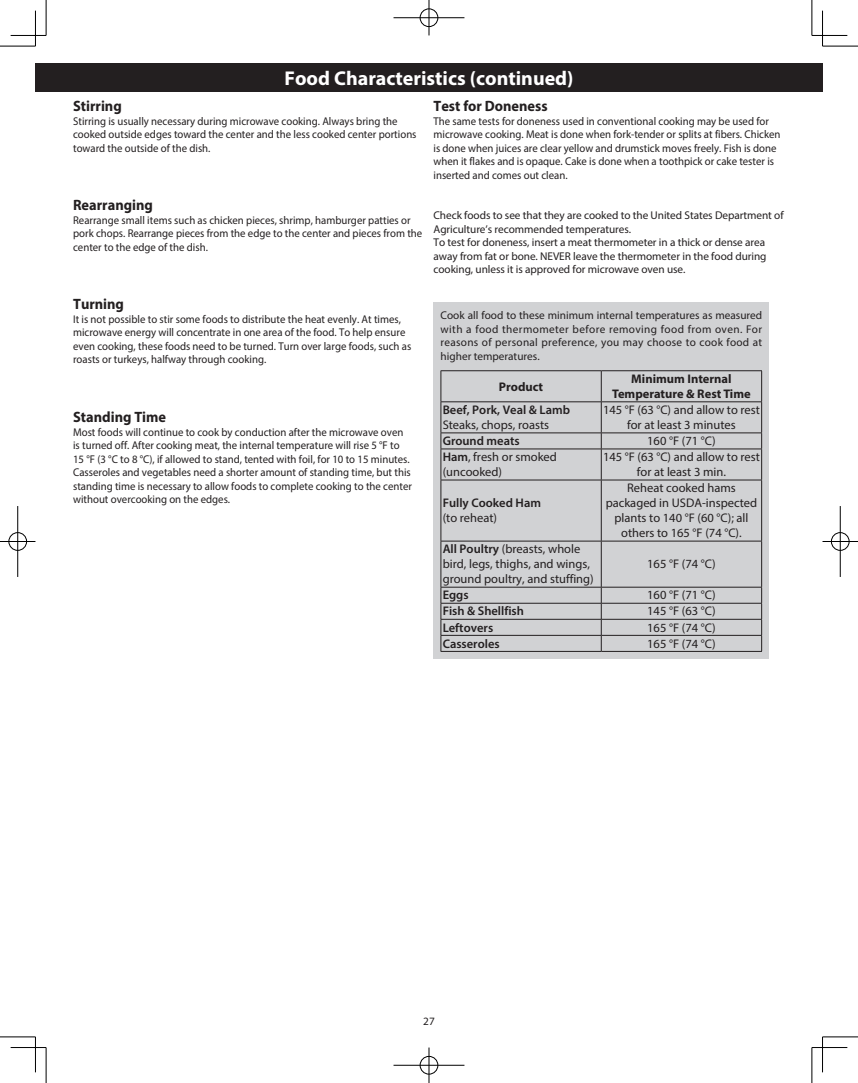
<style>
.page{position:relative;width:858px;height:1083px;background:#fff}
.page>*{position:absolute;margin:0;border:0;box-sizing:border-box;transform-origin:0 0}
.t1{font:700 20px "Myriad Pro";color:#fff}
.t2{font:700 15px "Myriad Pro";color:#231f20;scale:.96 1}
.t3{font:12.5px/15px "Myriad Pro";color:#231f20;text-align:center}
.t4{font:600 12.5px "Myriad Pro";color:#231f20}
.t5{font:700 12.5px/15px "Myriad Pro";color:#231f20;text-align:center}
.t6{font:11.25px/13.5px "Myriad Pro";color:#231f20;scale:.96 1}
.t7{font:11.25px/13.5px "Myriad Pro";color:#231f20}
.s1{font-weight:600}
</style>
<div class="page">
<div style="left:433px;top:302px;width:336px;height:356px;background:#d1d2d4"></div>
<hr style="left:440px;top:370px;width:161px;height:1px;background:#231f20">
<hr style="left:440px;top:371px;width:1px;height:30px;background:#231f20">
<hr style="left:601px;top:370px;width:160px;height:1px;background:#231f20">
<hr style="left:600px;top:371px;width:1px;height:30px;background:#231f20">
<hr style="left:761px;top:371px;width:1px;height:30px;background:#231f20">
<hr style="left:440px;top:402px;width:1px;height:30px;background:#231f20">
<hr style="left:600px;top:402px;width:1px;height:30px;background:#231f20">
<hr style="left:761px;top:402px;width:1px;height:30px;background:#231f20">
<hr style="left:440px;top:432px;width:161px;height:1px;background:#231f20">
<svg style="left:440px;top:433px;width:1px;height:15px"></svg>
<hr style="left:601px;top:432px;width:160px;height:1px;background:#231f20">
<svg style="left:600px;top:433px;width:1px;height:15px"></svg>
<svg style="left:761px;top:433px;width:1px;height:15px"></svg>
<hr style="left:440px;top:448px;width:161px;height:1px;background:#231f20">
<hr style="left:440px;top:449px;width:1px;height:30px;background:#231f20">
<hr style="left:601px;top:448px;width:160px;height:1px;background:#231f20">
<hr style="left:600px;top:449px;width:1px;height:30px;background:#231f20">
<hr style="left:761px;top:449px;width:1px;height:30px;background:#231f20">
<hr style="left:440px;top:479px;width:161px;height:1px;background:#231f20">
<hr style="left:440px;top:480px;width:1px;height:60px;background:#231f20">
<hr style="left:601px;top:479px;width:160px;height:1px;background:#231f20">
<hr style="left:600px;top:480px;width:1px;height:60px;background:#231f20">
<hr style="left:761px;top:480px;width:1px;height:60px;background:#231f20">
<hr style="left:440px;top:540px;width:161px;height:1px;background:#231f20">
<hr style="left:440px;top:541px;width:1px;height:45px;background:#231f20">
<hr style="left:601px;top:540px;width:160px;height:1px;background:#231f20">
<hr style="left:600px;top:541px;width:1px;height:45px;background:#231f20">
<hr style="left:761px;top:541px;width:1px;height:45px;background:#231f20">
<hr style="left:440px;top:586px;width:161px;height:1px;background:#231f20">
<hr style="left:601px;top:586px;width:160px;height:1px;background:#231f20">
<hr style="left:440px;top:602px;width:161px;height:1px;background:#231f20">
<hr style="left:601px;top:602px;width:160px;height:1px;background:#231f20">
<hr style="left:440px;top:618px;width:161px;height:1px;background:#231f20">
<hr style="left:601px;top:618px;width:160px;height:1px;background:#231f20">
<hr style="left:440px;top:635px;width:161px;height:1px;background:#231f20">
<svg style="left:440px;top:587px;width:1px;height:64px"></svg>
<hr style="left:601px;top:635px;width:160px;height:1px;background:#231f20">
<svg style="left:600px;top:587px;width:1px;height:64px"></svg>
<svg style="left:761px;top:587px;width:1px;height:64px"></svg>
<hr style="left:440px;top:401px;width:161px;height:1px;background:#231f20">
<hr style="left:601px;top:401px;width:160px;height:1px;background:#231f20">
<hr style="left:440px;top:651px;width:161px;height:1px;background:#231f20">
<hr style="left:601px;top:651px;width:160px;height:1px;background:#231f20">
<div style="left:35px;top:63px;width:787px;height:28px;background:#231f20"></div>
<hr style="left:0;top:46px;width:35px;height:1px;background:#000">
<hr style="left:822px;top:46px;width:35px;height:1px;background:#000">
<hr style="left:0;top:1036px;width:35px;height:1px;background:#000">
<hr style="left:822px;top:1036px;width:35px;height:1px;background:#000">
<hr style="left:46px;top:0;width:1px;height:35px;background:#000">
<hr style="left:46px;top:1047px;width:1px;height:35px;background:#000">
<hr style="left:811px;top:0;width:1px;height:35px;background:#000">
<hr style="left:811px;top:1047px;width:1px;height:35px;background:#000">
<hr style="left:11px;top:35px;width:35px;height:1px;background:#000">
<hr style="left:811px;top:35px;width:35px;height:1px;background:#000">
<hr style="left:11px;top:1046px;width:35px;height:1px;background:#000">
<hr style="left:811px;top:1046px;width:35px;height:1px;background:#000">
<hr style="left:35px;top:11px;width:1px;height:35px;background:#000">
<hr style="left:35px;top:1036px;width:1px;height:35px;background:#000">
<hr style="left:821px;top:11px;width:1px;height:35px;background:#000">
<hr style="left:821px;top:1036px;width:1px;height:35px;background:#000">
<div style="left:419px;top:8px;width:19px;height:19px;border:2px solid #fff;border-radius:50%"></div>
<hr style="left:393px;top:17px;width:71px;height:2px;background:#fff">
<div style="left:420px;top:9px;width:18px;height:18px;border:1px solid #000;border-radius:50%"></div>
<hr style="left:393px;top:18px;width:71px;height:1px;background:#000">
<hr style="left:428px;top:0;width:1px;height:35px;background:#000">
<div style="left:419px;top:1055px;width:19px;height:19px;border:2px solid #fff;border-radius:50%"></div>
<div style="left:420px;top:1055px;width:18px;height:18px;border:1px solid #000;border-radius:50%"></div>
<hr style="left:393px;top:1064px;width:71px;height:1px;background:#000">
<hr style="left:428px;top:1047px;width:1px;height:35px;background:#000">
<div style="left:8px;top:531px;width:19px;height:20px;border:2px solid #fff;border-radius:50%"></div>
<hr style="left:0;top:540px;width:35px;height:2px;background:#fff">
<hr style="left:17px;top:506px;width:2px;height:70px;background:#fff">
<div style="left:9px;top:532px;width:18px;height:18px;border:1px solid #000;border-radius:50%"></div>
<hr style="left:0;top:541px;width:35px;height:1px;background:#000">
<hr style="left:18px;top:506px;width:1px;height:70px;background:#000">
<div style="left:830px;top:531px;width:19px;height:20px;border:2px solid #fff;border-radius:50%"></div>
<hr style="left:822px;top:540px;width:35px;height:2px;background:#fff">
<div style="left:830px;top:532px;width:18px;height:18px;border:1px solid #000;border-radius:50%"></div>
<hr style="left:822px;top:541px;width:35px;height:1px;background:#000">
<hr style="left:839px;top:506px;width:1px;height:70px;background:#000">
<h1 class="t1" style="left:284px;top:65px;width:290px">Food Characteristics (continued)</h1>
<h2 class="t2" style="left:73px;top:96px;width:52px">Stirring</h2>
<p class="t6" style="left:73px;top:114px;width:359px">Stirring is usually necessary during microwave cooking. Always bring the cooked outside edges toward the center and the less cooked center portions toward the outside of the dish.</p>
<h2 class="t2" style="left:73px;top:195px;width:85px">Rearranging</h2>
<p class="t6" style="left:73px;top:213px;width:365px">Rearrange small items such as chicken pieces, shrimp, hamburger patties or pork chops. Rearrange pieces from the edge to the center and pieces from the center to the edge of the dish.</p>
<h2 class="t2" style="left:73px;top:294px;width:54px">Turning</h2>
<p class="t6" style="left:73px;top:312px;width:353px">It is not possible to stir some foods to distribute the heat evenly. At times, microwave energy will concentrate in one area of the food. To help ensure even cooking, these foods need to be turned. Turn over large foods, such as roasts or turkeys, halfway through cooking.</p>
<h2 class="t2" style="left:73px;top:407px;width:98px">Standing Time</h2>
<p class="t6" style="left:73px;top:424px;width:354px">Most foods will continue to cook by conduction after the microwave oven is turned off. After cooking meat, the internal temperature will rise 5 °F to 15 °F (3 °C to 8 °C), if allowed to stand, tented with foil, for 10 to 15 minutes.<br>Casseroles and vegetables need a shorter amount of standing time, but this standing time is necessary to allow foods to complete cooking to the center without overcooking on the edges.</p>
<h2 class="t2" style="left:433px;top:96px;width:120px">Test for Doneness</h2>
<p class="t6" style="left:433px;top:114px;width:363px">The same tests for doneness used in conventional cooking may be used for microwave cooking. Meat is done when fork-tender or splits at fibers. Chicken is done when juices are clear yellow and drumstick moves freely. Fish is done when it flakes and is opaque. Cake is done when a toothpick or cake tester is inserted and comes out clean.</p>
<p class="t7" style="left:433px;top:208px;width:351px">Check foods to see that they are cooked to the United States Department of Agriculture’s recommended temperatures.<br>To test for doneness, insert a meat thermometer in a thick or dense area away from fat or bone. NEVER leave the thermometer in the food during cooking, unless it is approved for microwave oven use.</p>
<p class="t7" style="left:440px;top:308px;width:323px;text-align:justify">Cook all food to these minimum internal temperatures as measured with a food thermometer before removing food from oven. For reasons of personal preference, you may choose to cook food at higher temperatures.</p>
<p class="t5" style="left:498px;top:378px;width:46px">Product</p>
<p class="t5" style="left:612px;top:371px;width:140px">Minimum Internal<br>Temperature &amp; Rest Time</p>
<p class="t4" style="left:442px;top:402px;width:129px">Beef, Pork, Veal &amp; Lamb</p>
<p class="t3" style="left:442px;top:417px;width:108px">Steaks, chops, roasts</p>
<p class="t3" style="left:602px;top:402px;width:158px">145 °F (63 °C) and allow to rest for at least 3 minutes</p>
<p class="t4" style="left:442px;top:433px;width:78px">Ground meats</p>
<p class="t3" style="left:647px;top:433px;width:70px">160 °F (71 °C)</p>
<p class="t3" style="left:442px;top:449px;width:116px;text-align:left"><span class="s1">Ham</span>, fresh or smoked (uncooked)</p>
<p class="t3" style="left:602px;top:449px;width:158px">145 °F (63 °C) and allow to rest for at least 3 min.</p>
<p class="t4" style="left:442px;top:495px;width:100px">Fully Cooked Ham</p>
<p class="t3" style="left:442px;top:510px;width:56px">(to reheat)</p>
<p class="t3" style="left:605px;top:480px;width:153px">Reheat cooked hams packaged in USDA-inspected plants to 140 °F (60 °C); all others to 165 °F (74 °C).</p>
<p class="t3" style="left:442px;top:541px;width:152px;text-align:left"><span class="s1">All Poultry</span> (breasts, whole bird, legs, thighs, and wings, ground poultry, and stuffing)</p>
<p class="t3" style="left:647px;top:556px;width:70px">165 °F (74 °C)</p>
<p class="t4" style="left:442px;top:587px;width:27px">Eggs</p>
<p class="t3" style="left:647px;top:587px;width:70px">160 °F (71 °C)</p>
<p class="t4" style="left:442px;top:603px;width:83px">Fish &amp; Shellfish</p>
<p class="t3" style="left:647px;top:603px;width:70px">145 °F (63 °C)</p>
<p class="t4" style="left:442px;top:619px;width:52px">Leftovers</p>
<p class="t3" style="left:647px;top:619px;width:70px">165 °F (74 °C)</p>
<p class="t4" style="left:442px;top:635px;width:58px">Casseroles</p>
<p class="t3" style="left:647px;top:635px;width:70px">165 °F (74 °C)</p>
<p class="t7" style="left:423px;top:1014px;width:13px">27</p>
</div>
